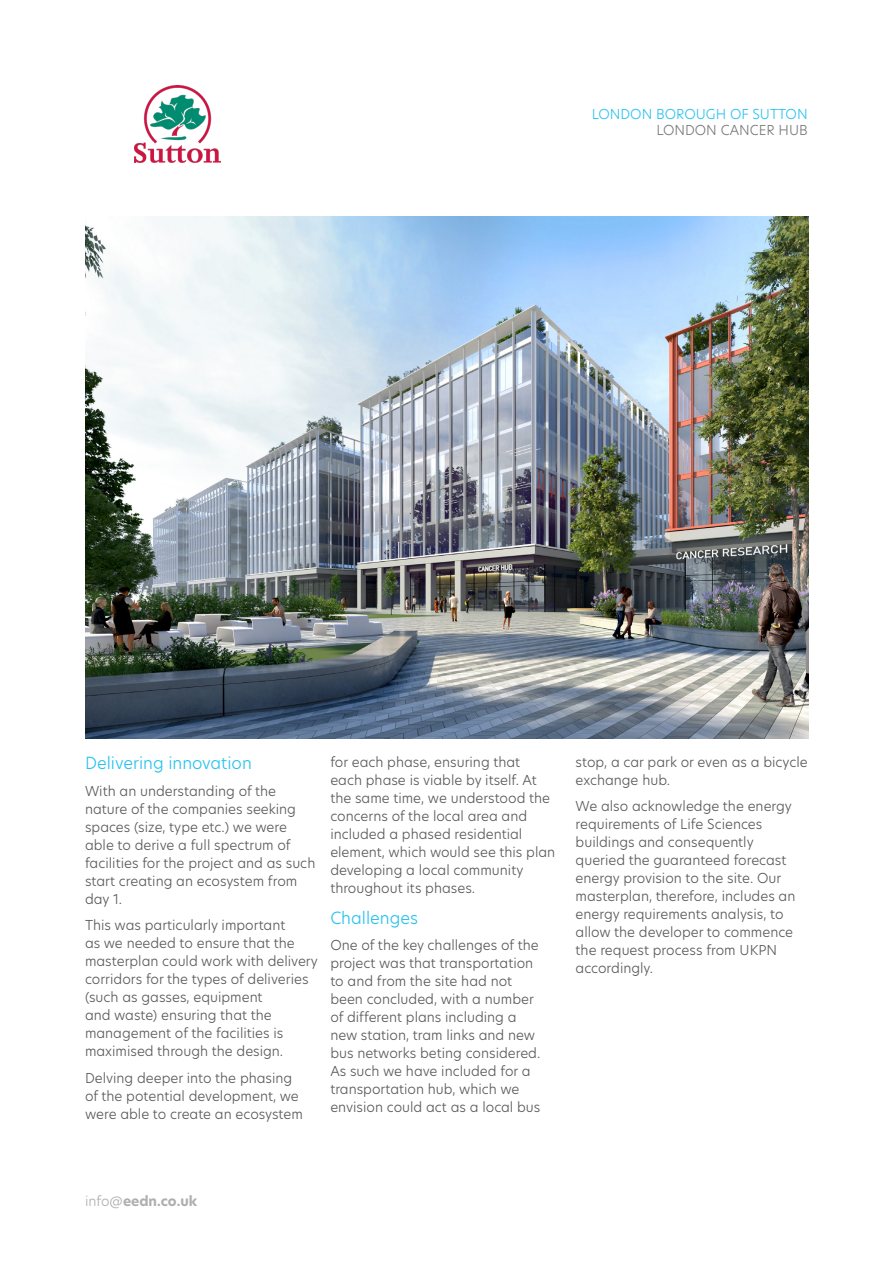
<style>
.page{position:relative;width:893px;height:1263px;background:#fff}
.page>*{position:absolute;margin:0;border:0;box-sizing:border-box;transform-origin:0 0}
.Body{font:300 16.5px "New Hero";color:#25c2ef}
.Body-2{font:300 13.5px/18px "New Hero";color:#57585a}
.intro_copy_21pt_24-colour{font:300 13.5px "New Hero";color:#25c2ef}
.t1{font:700 13.5px "New Hero";color:#b0aeb0}
.intro_copy_21pt_24-colour-2{font:300 13.5px "New Hero";color:#787779}
.s1{font-weight:300}
</style>
<div class="page">
<img style="left:135px;top:85px;width:85px;height:77px">
<img style="left:85px;top:216px;width:723px;height:523px">
<p class="intro_copy_21pt_24-colour" style="left:592px;top:105px;width:217px">LONDON BOROUGH OF SUTTON</p>
<p class="intro_copy_21pt_24-colour-2" style="left:656px;top:121px;width:153px">LONDON CANCER HUB</p>
<p class="Body" style="left:85px;top:752px;width:168px">Delivering innovation</p>
<p class="Body-2" style="left:85px;top:781px;width:232px">With an understanding of the nature of the companies seeking spaces (size, type etc.) we were able to derive a full spectrum of facilities for the project and as such start creating an ecosystem from day 1.</p>
<p class="Body-2" style="left:85px;top:916px;width:234px">This was particularly important<br>as we needed to ensure that the masterplan could work with delivery corridors for the types of deliveries (such as gasses, equipment<br>and waste) ensuring that the management of the facilities is maximised through the design.</p>
<p class="Body-2" style="left:85px;top:1068px;width:219px">Delving deeper into the phasing of the potential development, we were able to create an ecosystem</p>
<p class="Body-2" style="left:330px;top:753px;width:226px">for each phase, ensuring that each phase is viable by itself. At the same time, we understood the concerns of the local area and included a phased residential element, which would see this plan developing a local community throughout its phases.</p>
<p class="Body" style="left:330px;top:906px;width:89px">Challenges</p>
<p class="Body-2" style="left:330px;top:936px;width:212px">One of the key challenges of the project was that transportation to and from the site had not been concluded, with a number of different plans including a new station, tram links and new bus networks beting considered.<br>As such we have included for a transportation hub, which we envision could act as a local bus</p>
<p class="Body-2" style="left:576px;top:753px;width:234px">stop, a car park or even as a bicycle exchange hub.</p>
<p class="Body-2" style="left:576px;top:797px;width:221px">We also acknowledge the energy requirements of Life Sciences buildings and consequently queried the guaranteed forecast energy provision to the site. Our masterplan, therefore, includes an energy requirements analysis, to allow the developer to commence the request process from UKPN accordingly.</p>
<p class="t1" style="left:85px;top:1191px;width:114px"><span class="s1">info@</span>eedn.co.uk</p>
</div>
